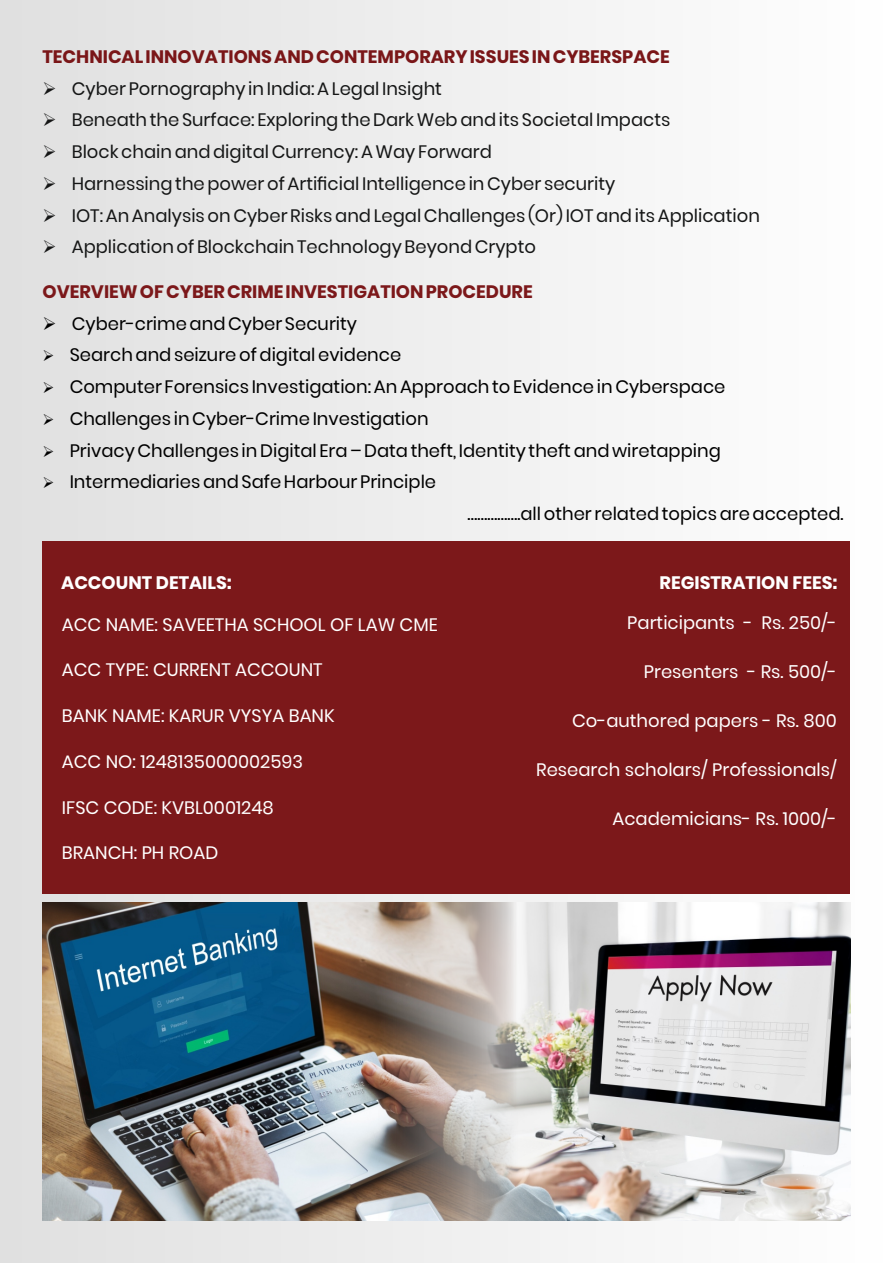
<style>
.page{position:relative;width:893px;height:1263px;background:#fff}
.page>*{position:absolute;margin:0;border:0;box-sizing:border-box;transform-origin:0 0}
.t1{font:18px "Poppins";color:#151616}
.t2{font:18px "Poppins";color:#000}
.t3{font:18px "Poppins";color:#fff}
.t4{font:700 18px "Poppins";color:#7a1618}
.t5{font:700 18px "Poppins";color:#7c181a}
.t6{font:700 18px "Poppins";color:#fff}
</style>
<div class="page">
<div style="left:0;top:0;width:893px;height:1263px;background:linear-gradient(to right,#dfdfdf,#fff)"></div>
<img style="left:521px;top:902px;width:329px;height:318px">
<img style="left:43px;top:902px;width:478px;height:318px">
<div style="left:43px;top:542px;width:807px;height:352px;background:#7c181a"></div>
<p class="t4" style="left:43px;top:44px;width:629px">TECHNICAL INNOVATIONS AND CONTEMPORARY ISSUES IN CYBERSPACE</p>
<p class="t1" style="left:43px;top:76px;width:401px">➢ Cyber Pornography in India: A Legal Insight</p>
<p class="t1" style="left:43px;top:107px;width:629px">➢ Beneath the Surface: Exploring the Dark Web and its Societal Impacts</p>
<p class="t1" style="left:43px;top:139px;width:451px">➢ Block chain and digital Currency: A Way Forward</p>
<p class="t1" style="left:43px;top:171px;width:574px">➢ Harnessing the power of Artificial Intelligence in Cyber security</p>
<p class="t1" style="left:43px;top:203px;width:719px">➢ IOT: An Analysis on Cyber Risks and Legal Challenges (Or) IOT and its Application</p>
<p class="t1" style="left:43px;top:234px;width:495px">➢ Application of Blockchain Technology Beyond Crypto</p>
<p class="t5" style="left:43px;top:279px;width:492px">OVERVIEW OF CYBER CRIME INVESTIGATION PROCEDURE</p>
<p class="t2" style="left:43px;top:311px;width:316px">➢ Cyber-crime and Cyber Security</p>
<p class="t2" style="left:43px;top:342px;width:360px">➢ Search and seizure of digital evidence</p>
<p class="t2" style="left:43px;top:374px;width:684px">➢ Computer Forensics Investigation: An Approach to Evidence in Cyberspace</p>
<p class="t2" style="left:43px;top:406px;width:388px">➢ Challenges in Cyber-Crime Investigation</p>
<p class="t2" style="left:43px;top:438px;width:680px">➢ Privacy Challenges in Digital Era – Data theft, Identity theft and wiretapping</p>
<p class="t2" style="left:43px;top:469px;width:395px">➢ Intermediaries and Safe Harbour Principle</p>
<p class="t2" style="left:468px;top:501px;width:378px">…………….all other related topics are accepted.</p>
<p class="t6" style="left:61px;top:570px;width:172px">ACCOUNT DETAILS:</p>
<p class="t3" style="left:62px;top:612px;width:377px">ACC NAME: SAVEETHA SCHOOL OF LAW CME</p>
<p class="t3" style="left:62px;top:657px;width:262px">ACC TYPE: CURRENT ACCOUNT</p>
<p class="t3" style="left:62px;top:703px;width:274px">BANK NAME: KARUR VYSYA BANK</p>
<p class="t3" style="left:62px;top:749px;width:243px">ACC NO: 1248135000002593</p>
<p class="t3" style="left:62px;top:795px;width:213px">IFSC CODE: KVBL0001248</p>
<p class="t3" style="left:62px;top:840px;width:158px">BRANCH: PH ROAD</p>
<p class="t6" style="left:660px;top:570px;width:179px">REGISTRATION FEES:</p>
<p class="t3" style="left:627px;top:610px;width:211px">Participants - Rs. 250/-</p>
<p class="t3" style="left:644px;top:659px;width:194px">Presenters - Rs. 500/-</p>
<p class="t3" style="left:572px;top:708px;width:266px">Co-authored papers - Rs. 800</p>
<p class="t3" style="left:536px;top:757px;width:302px">Research scholars/ Professionals/</p>
<p class="t3" style="left:612px;top:806px;width:226px">Academicians- Rs. 1000/-</p>
</div>
